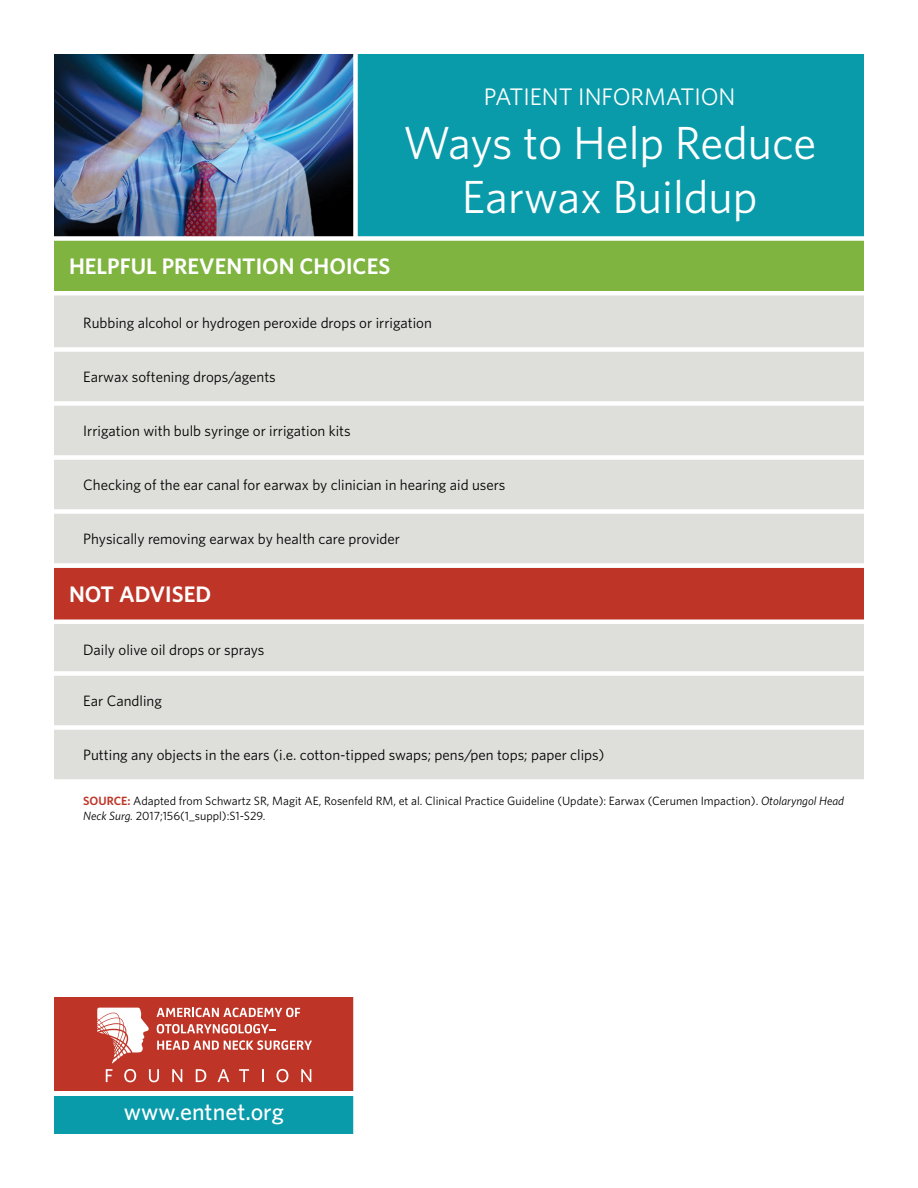
<style>
.page{position:relative;width:918px;height:1188px;background:#fff}
.page>*{position:absolute;margin:0;border:0;box-sizing:border-box;transform-origin:0 0}
.t1{font:46.5px/54px "Whitney";color:#fff;text-align:center}
.t2{font:24px "Whitney";color:#fff}
.t3{font:500 24px "Whitney";color:#fff}
.t4{font:600 22.5px "Whitney";color:#fff}
.t5{font:15px "Whitney";color:#000}
.t6{font:12px/14.4px "Whitney";color:#000}
.s1{font-weight:600;color:#be3527}
.s2{font-style:italic}
</style>
<div class="page">
<img style="left:54px;top:54px;width:299px;height:182px">
<div style="left:356px;top:54px;width:508px;height:184px;background:#0a9baa"></div>
<div style="left:54px;top:1096px;width:299px;height:38px;background:#0a9baa"></div>
<div style="left:54px;top:997px;width:302px;height:94px;background:#be3527"></div>
<svg style="left:97px;top:1008px;width:215px;height:74px"></svg>
<div style="left:353px;top:54px;width:5px;height:1089px;background:#fff"></div>
<div style="left:54px;top:238px;width:810px;height:544px;background:#dedfdb"></div>
<div style="left:54px;top:238px;width:810px;height:54px;background:#80b441"></div>
<div style="left:54px;top:568px;width:810px;height:54px;background:#be3527"></div>
<div style="left:54px;top:291px;width:810px;height:5px;background:#fff"></div>
<div style="left:54px;top:563px;width:810px;height:5px;background:#fff"></div>
<div style="left:54px;top:347px;width:810px;height:5px;background:#fff"></div>
<hr style="left:54px;top:620px;width:810px;height:4px;background:#fff">
<div style="left:54px;top:401px;width:810px;height:5px;background:#fff"></div>
<div style="left:54px;top:671px;width:810px;height:5px;background:#fff"></div>
<div style="left:54px;top:455px;width:810px;height:5px;background:#fff"></div>
<div style="left:54px;top:725px;width:810px;height:5px;background:#fff"></div>
<div style="left:54px;top:509px;width:810px;height:5px;background:#fff"></div>
<div style="left:54px;top:779px;width:810px;height:5px;background:#fff"></div>
<div style="left:54px;top:236px;width:810px;height:5px;background:#fff"></div>
<h3 class="t4" style="left:69px;top:251px;width:323px">HELPFUL PREVENTION CHOICES</h3>
<h2 class="t2" style="left:484px;top:81px;width:253px">PATIENT INFORMATION</h2>
<h1 class="t1" style="left:403px;top:115px;width:415px">Ways to Help Reduce<br>Earwax Buildup</h1>
<p class="t5" style="left:83px;top:313px;width:350px">Rubbing alcohol or hydrogen peroxide drops or irrigation</p>
<p class="t5" style="left:83px;top:367px;width:194px">Earwax softening drops/agents</p>
<p class="t5" style="left:83px;top:421px;width:269px">Irrigation with bulb syringe or irrigation kits</p>
<p class="t5" style="left:83px;top:475px;width:424px">Checking of the ear canal for earwax by clinician in hearing aid users</p>
<p class="t5" style="left:83px;top:529px;width:318px">Physically removing earwax by health care provider</p>
<h3 class="t4" style="left:69px;top:580px;width:144px">NOT ADVISED</h3>
<p class="t5" style="left:83px;top:640px;width:183px">Daily olive oil drops or sprays</p>
<p class="t5" style="left:83px;top:691px;width:80px">Ear Candling</p>
<p class="t5" style="left:83px;top:745px;width:523px">Putting any objects in the ears (i.e. cotton-tipped swaps; pens/pen tops; paper clips)</p>
<p class="t6" style="left:83px;top:794px;width:762px"><span class="s1">SOURCE:</span> Adapted from Schwartz SR, Magit AE, Rosenfeld RM, et al. Clinical Practice Guideline (Update): Earwax (Cerumen Impaction). <span class="s2">Otolaryngol Head<br>Neck Surg.</span> 2017;156(1_suppl):S1-S29.</p>
<h2 class="t3" style="left:124px;top:1096px;width:162px">www.entnet.org</h2>
</div>
